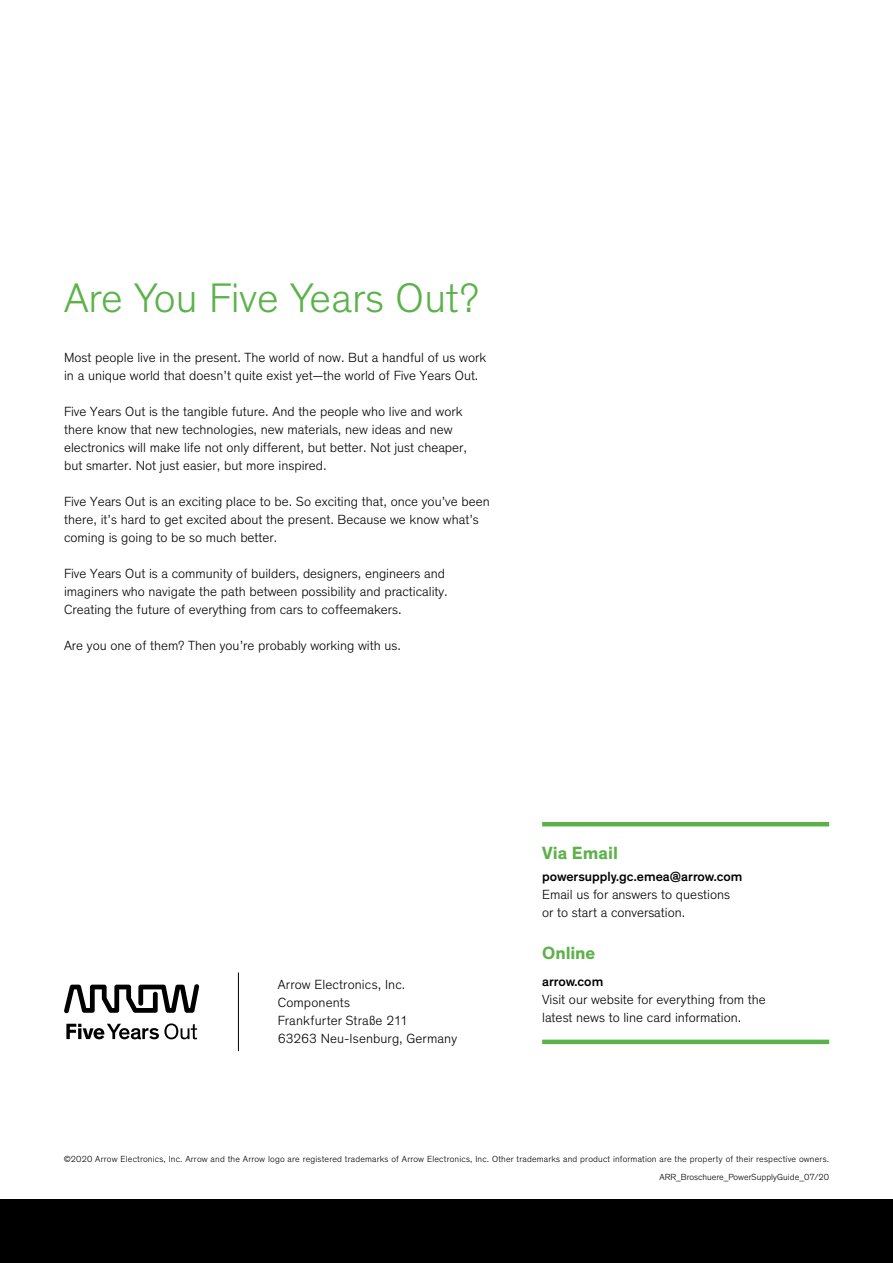
<style>
.page{position:relative;width:893px;height:1263px;background:#fff}
.page>*{position:absolute;margin:0;border:0;box-sizing:border-box;transform-origin:0 0}
.t1{font:300 42px "Theinhardt";color:#5cb24a}
.t2{font:700 18px "Theinhardt";color:#5cb24a}
.t3{font:300 13.5px/18px "Theinhardt";color:#000}
.t4{font:500 13.5px "Theinhardt";color:#000}
.t5{font:300 9px/18px "Theinhardt";letter-spacing:.015em;color:#000;text-align:right}
</style>
<div class="page">
<svg style="left:64px;top:984px;width:135px;height:29px"></svg>
<svg style="left:66px;top:1023px;width:131px;height:16px"></svg>
<hr style="left:238px;top:972px;width:1px;height:79px;background:#000">
<div style="left:542px;top:1039px;width:287px;height:5px;background:#5cb24a"></div>
<hr style="left:542px;top:822px;width:287px;height:4px;background:#5cb24a">
<div style="left:0;top:1199px;width:893px;height:64px;background:#000"></div>
<h1 class="t1" style="left:64px;top:274px;width:416px">Are You Five Years Out?</h1>
<p class="t3" style="left:64px;top:348px;width:424px">Most people live in the present. The world of now. But a handful of us work in a unique world that doesn’t quite exist yet—the world of Five Years Out.</p>
<p class="t3" style="left:64px;top:402px;width:405px">Five Years Out is the tangible future. And the people who live and work there know that new technologies, new materials, new ideas and new electronics will make life not only different, but better. Not just cheaper, but smarter. Not just easier, but more inspired.</p>
<p class="t3" style="left:64px;top:492px;width:427px">Five Years Out is an exciting place to be. So exciting that, once you’ve been there, it’s hard to get excited about the present. Because we know what’s coming is going to be so much better.</p>
<p class="t3" style="left:64px;top:564px;width:385px">Five Years Out is a community of builders, designers, engineers and imaginers who navigate the path between possibility and practicality.<br>Creating the future of everything from cars to coffeemakers.</p>
<p class="t3" style="left:64px;top:636px;width:338px">Are you one of them? Then you’re probably working with us.</p>
<p class="t3" style="left:278px;top:976px;width:181px">Arrow Electronics, Inc.<br>Components<br>Frankfurter Straße 211<br>63263 Neu-Isenburg, Germany</p>
<h2 class="t2" style="left:542px;top:842px;width:77px">Via Email</h2>
<p class="t4" style="left:542px;top:869px;width:202px">powersupply.gc.emea@arrow.com</p>
<p class="t3" style="left:542px;top:886px;width:189px">Email us for answers to questions or to start a conversation.</p>
<h2 class="t2" style="left:542px;top:942px;width:55px">Online</h2>
<p class="t4" style="left:542px;top:973px;width:63px">arrow.com</p>
<p class="t3" style="left:542px;top:990px;width:225px">Visit our website for everything from the latest news to line card information.</p>
<p class="t5" style="left:64px;top:1150px;width:767px">©2020 Arrow Electronics, Inc. Arrow and the Arrow logo are registered trademarks of Arrow Electronics, Inc. Other trademarks and product information are the property of their respective owners.<br>ARR_Broschuere_PowerSupplyGuide_07/20</p>
</div>
